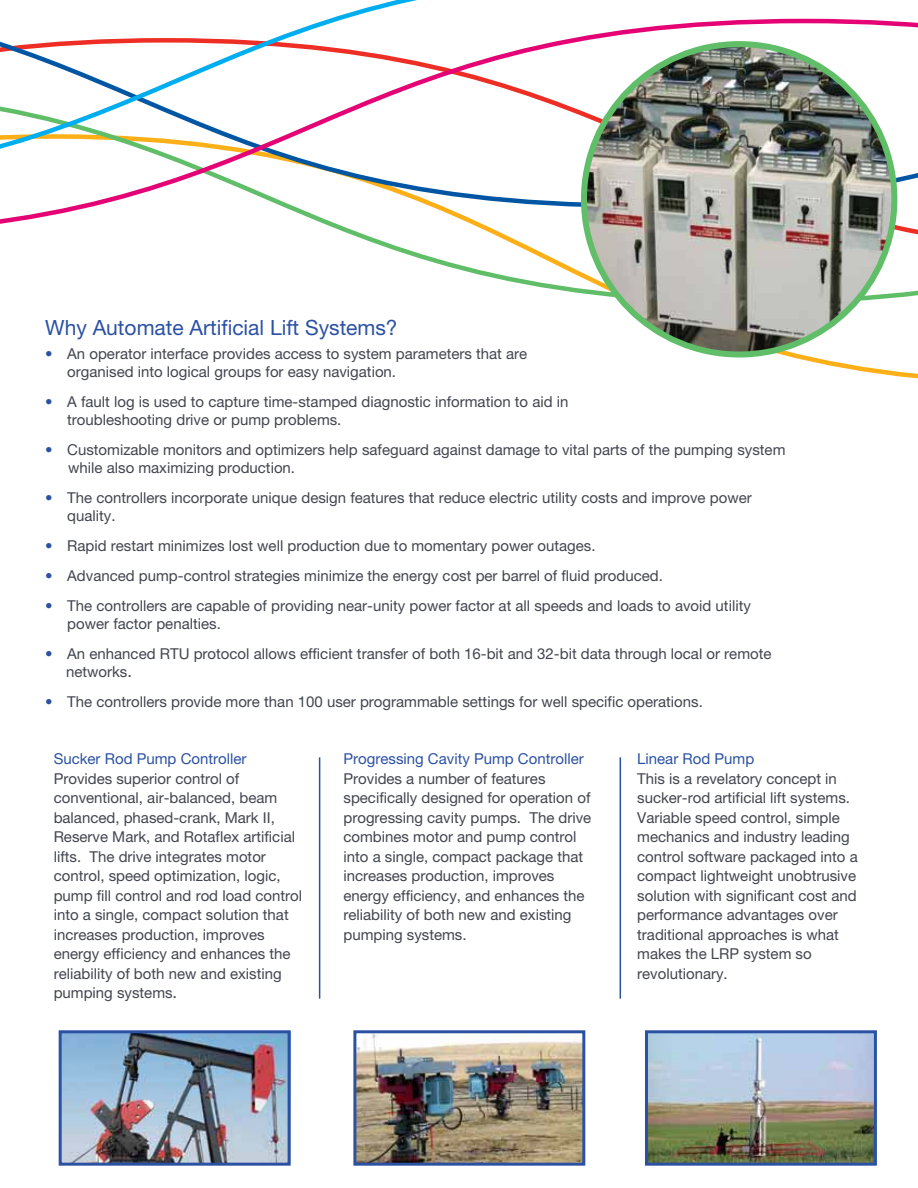
<style>
.page{position:relative;width:918px;height:1188px;background:#fff}
.page>*{position:absolute;margin:0;border:0;box-sizing:border-box;transform-origin:0 0}
.t1{font:21px "Helvetica Neue LT";color:#2b51a3}
.t2{font:15px/19.5px "Helvetica Neue LT";color:#41454e}
.t3{font:15px "Helvetica Neue LT";color:#2b51a3}
.s1{color:#2b51a3}
.s2{font-size:16.5px}
</style>
<div class="page">
<svg style="left:361px;top:238px;width:557px;height:60px"></svg>
<svg style="left:0;top:0;width:918px;height:238px"></svg>
<img style="left:584px;top:44px;width:310px;height:311px">
<hr style="left:319px;top:757px;width:1px;height:242px;background:#2b51a3">
<hr style="left:620px;top:757px;width:1px;height:242px;background:#2b51a3">
<img style="left:63px;top:1034px;width:224px;height:128px">
<div style="left:59px;top:1030px;width:232px;height:136px;border:3px solid #2b51a3"></div>
<img style="left:353px;top:1030px;width:524px;height:136px">
<h1 class="t1" style="left:45px;top:320px;width:354px">Why Automate Artificial Lift Systems?</h1>
<p class="t2" style="left:67px;top:347px;width:462px;line-height:18px;text-indent:-22px"><span class="s1">•</span> An operator interface provides access to system parameters that are organised into logical groups for easy navigation.</p>
<p class="t2" style="left:67px;top:395px;width:503px;line-height:18px;text-indent:-22px"><span class="s1">•</span> A fault log is used to capture time-stamped diagnostic information to aid in troubleshooting drive or pump problems.</p>
<p class="t2" style="left:68px;top:443px;width:719px;line-height:18px;text-indent:-23px"><span class="s1">•</span> Customizable monitors and optimizers help safeguard against damage to vital parts of the pumping system while also maximizing production.</p>
<p class="t2" style="left:67px;top:491px;width:686px;line-height:18px;text-indent:-22px"><span class="s1">•</span> The controllers incorporate unique design features that reduce electric utility costs and improve power quality.</p>
<p class="t2" style="left:45px;top:538px;width:552px"><span class="s1">•</span> Rapid restart minimizes lost well production due to momentary power outages.</p>
<p class="t2" style="left:45px;top:568px;width:619px"><span class="s1">•</span> Advanced pump-control strategies minimize the energy cost per barrel of fluid produced.</p>
<p class="t2" style="left:67px;top:599px;width:685px;line-height:18px;text-indent:-22px"><span class="s1">•</span> The controllers are capable of providing near-unity power factor at all speeds and loads to avoid utility power factor penalties.</p>
<p class="t2" style="left:66px;top:647px;width:707px;line-height:18px;text-indent:-21px"><span class="s1">•</span> An enhanced RTU protocol allows efficient transfer of both 16-bit and 32-bit data through local or remote networks<span class="s2">.</span></p>
<p class="t2" style="left:45px;top:694px;width:659px"><span class="s1">•</span> The controllers provide more than 100 user programmable settings for well specific operations.</p>
<p class="t3" style="left:54px;top:754px;width:194px">Sucker Rod Pump Controller</p>
<p class="t2" style="left:54px;top:770px;width:250px">Provides superior control of conventional, air-balanced, beam balanced, phased-crank, Mark II, Reserve Mark, and Rotaflex artificial lifts. The drive integrates motor control, speed optimization, logic, pump fill control and rod load control into a single, compact solution that increases production, improves energy efficiency and enhances the reliability of both new and existing pumping systems<span class="s2">.</span></p>
<p class="t3" style="left:344px;top:754px;width:242px">Progressing Cavity Pump Controller</p>
<p class="t2" style="left:344px;top:770px;width:249px">Provides a number of features specifically designed for operation of progressing cavity pumps. The drive combines motor and pump control into a single, compact package that increases production, improves energy efficiency, and enhances the reliability of both new and existing pumping systems.</p>
<p class="t3" style="left:637px;top:754px;width:118px">Linear Rod Pump</p>
<p class="t2" style="left:637px;top:770px;width:222px">This is a revelatory concept in sucker-rod artificial lift systems.<br>Variable speed control, simple mechanics and industry leading control software packaged into a compact lightweight unobtrusive solution with significant cost and performance advantages over traditional approaches is what makes the LRP system so revolutionary.</p>
</div>
